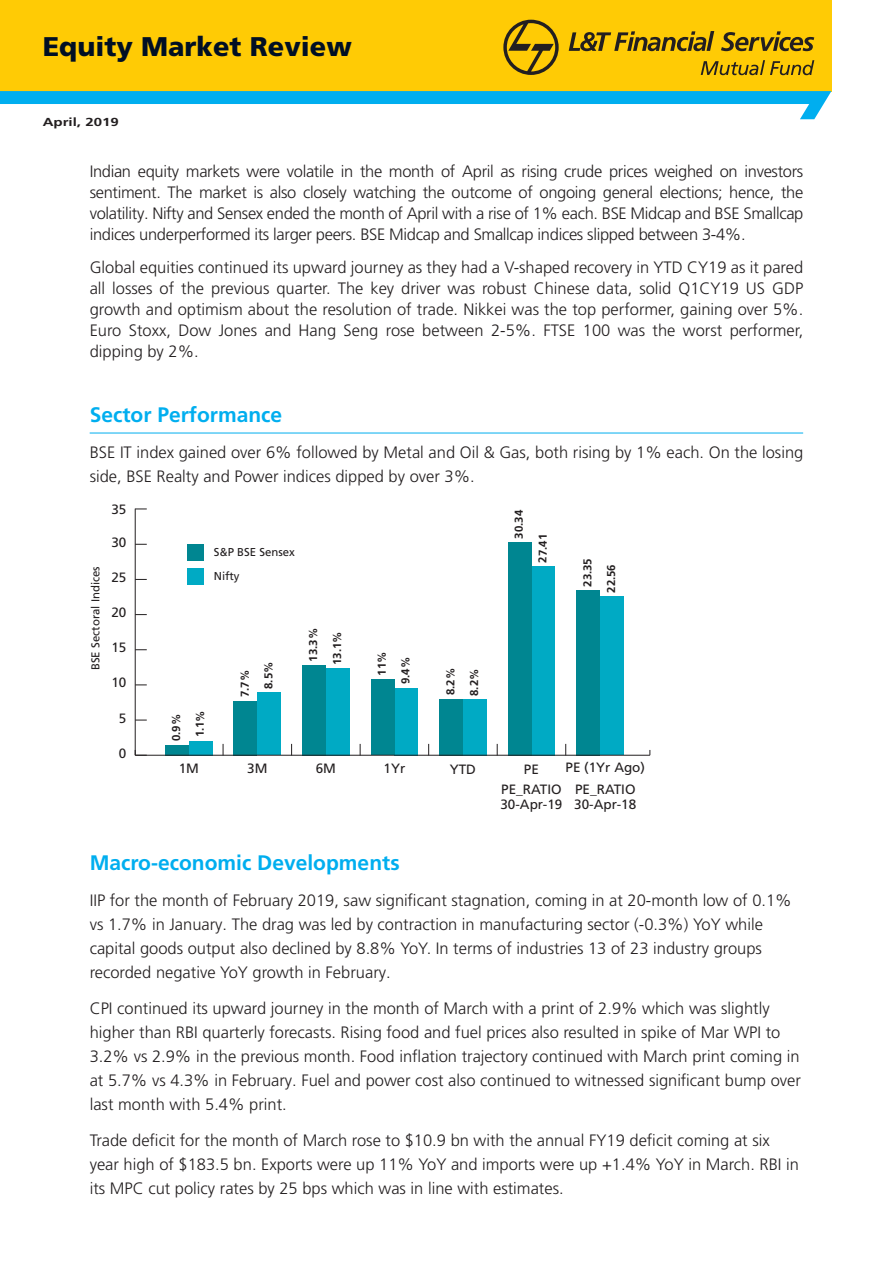
<style>
.page{position:relative;width:893px;height:1263px;background:#fff}
.page>*{position:absolute;margin:0;border:0;box-sizing:border-box;transform-origin:0 0}
.t1{font:900 27px "Frutiger LT Pro";color:#000f24}
.t2{font:700 21px "Frutiger LT Pro";color:#00aeef}
.t3{font:300 16.5px/24px "Frutiger LT Pro";color:#231f20}
.t4{font:13.5px/19.8px "Frutiger LT Pro";color:#231f20;text-align:center}
.t5{font:700 11.55px "Frutiger LT Pro";color:#231f20;scale:1.29 1}
.t6{font:700 11.4px/23.7px "Frutiger LT Pro";color:#231f20}
.t7{font:11.4px "Frutiger LT Pro";color:#231f20}
</style>
<div class="page">
<div style="left:0;top:0;width:831px;height:91px;background:#ffcb05"></div>
<svg style="left:0;top:91px;width:831px;height:28px"></svg>
<svg style="left:503px;top:20px;width:56px;height:55px"></svg>
<svg style="left:701px;top:60px;width:113px;height:15px"></svg>
<svg style="left:569px;top:31px;width:145px;height:20px"></svg>
<svg style="left:721px;top:31px;width:93px;height:20px"></svg>
<hr style="left:90px;top:433px;width:713px;height:1px;background:#00aeef">
<hr style="left:135px;top:509px;width:1px;height:246px;background:#231f20">
<svg style="left:135px;top:720px;width:12px;height:1px"></svg>
<svg style="left:135px;top:684px;width:12px;height:1px"></svg>
<svg style="left:135px;top:649px;width:12px;height:1px"></svg>
<svg style="left:135px;top:614px;width:12px;height:1px"></svg>
<svg style="left:135px;top:579px;width:12px;height:1px"></svg>
<svg style="left:135px;top:544px;width:12px;height:1px"></svg>
<svg style="left:135px;top:509px;width:12px;height:1px"></svg>
<div style="left:600px;top:596px;width:24px;height:159px;background:#00aac4"></div>
<div style="left:576px;top:590px;width:24px;height:165px;background:#008691"></div>
<div style="left:531px;top:566px;width:24px;height:189px;background:#00aac4"></div>
<div style="left:508px;top:542px;width:23px;height:213px;background:#008691"></div>
<div style="left:463px;top:699px;width:24px;height:56px;background:#00aac4"></div>
<div style="left:439px;top:699px;width:24px;height:56px;background:#008691"></div>
<div style="left:394px;top:688px;width:24px;height:67px;background:#00aac4"></div>
<div style="left:371px;top:679px;width:23px;height:76px;background:#008691"></div>
<div style="left:326px;top:668px;width:24px;height:87px;background:#00aac4"></div>
<div style="left:302px;top:665px;width:24px;height:90px;background:#008691"></div>
<div style="left:257px;top:692px;width:24px;height:63px;background:#00aac4"></div>
<div style="left:234px;top:701px;width:23px;height:54px;background:#008691"></div>
<div style="left:189px;top:741px;width:24px;height:14px;background:#00aac4"></div>
<div style="left:165px;top:745px;width:24px;height:10px;background:#008691"></div>
<hr style="left:135px;top:755px;width:515px;height:1px;background:#231f20">
<svg style="left:135px;top:750px;width:12px;height:6px"></svg>
<div style="left:187px;top:544px;width:17px;height:17px;background:#008691"></div>
<div style="left:187px;top:568px;width:17px;height:17px;background:#00aac4"></div>
<h1 class="t1" style="left:43px;top:30px;width:311px">Equity Market Review</h1>
<p class="t5" style="left:43px;top:116px;width:60px">April, 2019</p>
<p class="t3" style="left:90px;top:161px;width:715px;line-height:21px;text-align:justify">Indian equity markets were volatile in the month of April as rising crude prices weighed on investors sentiment. The market is also closely watching the outcome of ongoing general elections; hence, the volatility. Nifty and Sensex ended the month of April with a rise of 1% each. BSE Midcap and BSE Smallcap indices underperformed its larger peers. BSE Midcap and Smallcap indices slipped between 3-4%.</p>
<p class="t3" style="left:90px;top:257px;width:715px;line-height:21px;text-align:justify">Global equities continued its upward journey as they had a V-shaped recovery in YTD CY19 as it pared all losses of the previous quarter. The key driver was robust Chinese data, solid Q1CY19 US GDP growth and optimism about the resolution of trade. Nikkei was the top performer, gaining over 5%.<br>Euro Stoxx, Dow Jones and Hang Seng rose between 2-5%. FTSE 100 was the worst performer, dipping by 2%.</p>
<p class="t2" style="left:90px;top:402px;width:194px">Sector Performance</p>
<p class="t3" style="left:90px;top:440px;width:715px">BSE IT index gained over 6% followed by Metal and Oil &amp; Gas, both rising by 1% each. On the losing side, BSE Realty and Power indices dipped by over 3%.</p>
<p class="t4" style="left:111px;top:500px;width:17px">35</p>
<p class="t4" style="left:111px;top:532px;width:17px">30</p>
<p class="t7" style="left:214px;top:545px;width:83px">S&amp;P BSE Sensex</p>
<p class="t7" style="left:89px;top:670px;width:106px;rotate:-90deg">BSE Sectoral Indices</p>
<p class="t7" style="left:214px;top:569px;width:27px">Nifty</p>
<p class="t4" style="left:111px;top:567px;width:17px">25</p>
<p class="t4" style="left:111px;top:603px;width:17px">20</p>
<p class="t4" style="left:111px;top:638px;width:17px">15</p>
<p class="t6" style="left:233px;top:689px;width:29px;text-indent:-8px;rotate:-90deg">7.7%<br>8.5%</p>
<p class="t4" style="left:111px;top:673px;width:17px">10</p>
<p class="t4" style="left:119px;top:708px;width:9px">5</p>
<p class="t4" style="left:119px;top:743px;width:9px">0</p>
<p class="t6" style="left:164px;top:741px;width:32px;text-align:center;rotate:-90deg">0.9%<br>1.1%</p>
<p class="t6" style="left:302px;top:665px;width:38px;rotate:-90deg">13.3%<br>13.1%</p>
<p class="t6" style="left:370px;top:684px;width:34px;text-indent:9px;rotate:-90deg">11%<br>9.4%</p>
<p class="t6" style="left:439px;top:696px;width:30px;rotate:-90deg">8.2%<br>8.2%</p>
<p class="t6" style="left:507px;top:562px;width:54px;text-indent:24px;rotate:-90deg">30.34<br>27.41</p>
<p class="t6" style="left:576px;top:593px;width:36px;text-align:center;rotate:-90deg">23.35<br>22.56</p>
<p class="t4" style="left:566px;top:757px;width:81px">PE (1Yr Ago)</p>
<p class="t4" style="left:179px;top:759px;width:22px">1M</p>
<p class="t4" style="left:247px;top:759px;width:22px">3M</p>
<p class="t4" style="left:316px;top:759px;width:22px">6M</p>
<p class="t4" style="left:383px;top:759px;width:23px">1Yr</p>
<p class="t4" style="left:450px;top:759px;width:28px">YTD</p>
<p class="t4" style="left:501px;top:759px;width:62px">PE<br>PE_RATIO</p>
<p class="t4" style="left:500px;top:794px;width:64px">30-Apr-19</p>
<p class="t4" style="left:574px;top:781px;width:64px;line-height:15.5px;text-align:left">PE_RATIO<br>30-Apr-18</p>
<p class="t2" style="left:90px;top:850px;width:311px">Macro-economic Developments</p>
<p class="t3" style="left:90px;top:888px;width:704px">IIP for the month of February 2019, saw significant stagnation, coming in at 20-month low of 0.1% vs 1.7% in January. The drag was led by contraction in manufacturing sector (-0.3%) YoY while capital goods output also declined by 8.8% YoY. In terms of industries 13 of 23 industry groups recorded negative YoY growth in February.</p>
<p class="t3" style="left:90px;top:996px;width:713px">CPI continued its upward journey in the month of March with a print of 2.9% which was slightly higher than RBI quarterly forecasts. Rising food and fuel prices also resulted in spike of Mar WPI to 3.2% vs 2.9% in the previous month. Food inflation trajectory continued with March print coming in at 5.7% vs 4.3% in February. Fuel and power cost also continued to witnessed significant bump over last month with 5.4% print.</p>
<p class="t3" style="left:90px;top:1128px;width:711px">Trade deficit for the month of March rose to $10.9 bn with the annual FY19 deficit coming at six year high of $183.5 bn. Exports were up 11% YoY and imports were up +1.4% YoY in March. RBI in its MPC cut policy rates by 25 bps which was in line with estimates.</p>
</div>
